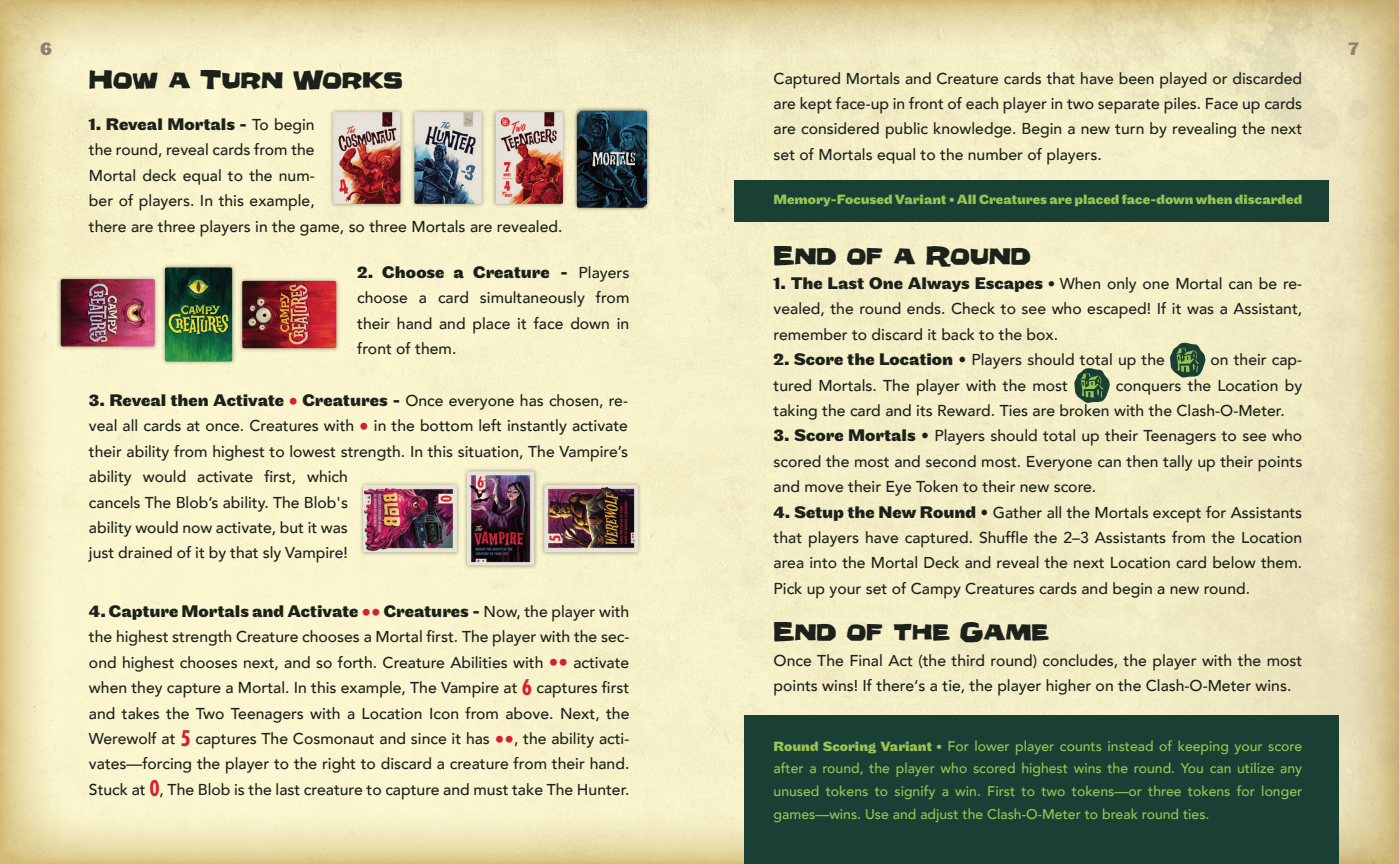
<style>
.page{position:relative;width:1399px;height:864px;background:#fff}
.page>*{position:absolute;margin:0;border:0;box-sizing:border-box;transform-origin:0 0}
.t1{font:700 24.5px "Underground";letter-spacing:-.01em;color:#1d211b}
.t2{font:700 19.25px "Maple";color:#8f7f6d}
.t3{font:700 17.5px "Maple";color:#1d211b}
.t4{font:500 15.75px/25.4px "Avenir";color:#1d211b}
.t5{font:500 14px/22.8px "Avenir";color:#98c552;text-align:justify}
.t6{font:700 14px "Maple";color:#98c552}
.s1{font-family:"Avenir";font-weight:500;font-size:15.75px}
.s2{font-family:"Avenir";font-weight:500;font-size:19.25px;color:#d81f30}
.s3{font-size:19.25px;color:#d81f30}
.s4{font-family:"Futura Std";font-weight:700;font-stretch:condensed;font-size:21px;color:#d81f30}
.s5{font-family:"Maple";font-weight:700;font-size:17.5px}
.s6{font-family:"Maple";font-weight:700}
</style>
<div class="page">
<img style="left:0;top:0;width:1399px;height:863px">
<div style="left:735px;top:180px;width:594px;height:42px;background:#1a4035"></div>
<div style="left:745px;top:714px;width:594px;height:149px;background:#1a4035"></div>
<svg style="left:1169px;top:342px;width:37px;height:35px"></svg>
<svg style="left:1074px;top:368px;width:36px;height:35px"></svg>
<div style="left:329px;top:108px;width:76px;height:100px;background:#1d211b;opacity:.4"></div>
<img style="left:333px;top:112px;width:67px;height:92px">
<div style="left:573px;top:109px;width:76px;height:103px;background:#ede8c2"></div>
<div style="left:574px;top:108px;width:76px;height:102px;background:#1d211b;opacity:.4"></div>
<div style="left:575px;top:106px;width:76px;height:103px;background:#1d211b;opacity:.4"></div>
<img style="left:580px;top:111px;width:67px;height:94px">
<div style="left:56px;top:275px;width:103px;height:76px;background:#1d211b;opacity:.4"></div>
<img style="left:61px;top:279px;width:94px;height:67px">
<div style="left:359px;top:480px;width:102px;height:76px;background:#1d211b;opacity:.4"></div>
<img style="left:363px;top:484px;width:94px;height:68px">
<div style="left:463px;top:467px;width:76px;height:102px;background:#1d211b;opacity:.4"></div>
<img style="left:467px;top:471px;width:67px;height:94px">
<div style="left:540px;top:480px;width:102px;height:76px;background:#1d211b;opacity:.4"></div>
<img style="left:544px;top:484px;width:94px;height:68px">
<div style="left:410px;top:108px;width:76px;height:100px;background:#1d211b;opacity:.4"></div>
<img style="left:414px;top:112px;width:68px;height:92px">
<div style="left:161px;top:263px;width:76px;height:102px;background:#1d211b;opacity:.4"></div>
<img style="left:165px;top:267px;width:67px;height:94px">
<div style="left:491px;top:108px;width:76px;height:100px;background:#1d211b;opacity:.4"></div>
<img style="left:496px;top:112px;width:67px;height:92px">
<div style="left:238px;top:276px;width:102px;height:76px;background:#1d211b;opacity:.4"></div>
<img style="left:242px;top:281px;width:94px;height:67px">
<p class="t2" style="left:40px;top:36px;width:13px">6</p>
<p class="t2" style="left:1349px;top:36px;width:11px">7</p>
<h1 class="t1" style="left:89px;top:60px;width:315px">How a Turn Works</h1>
<p class="t3" style="left:89px;top:113px;width:227px">1. Reveal Mortals - <span class="s1">To begin</span></p>
<p class="t4" style="left:89px;top:136px;width:475px">the round, reveal cards from the<br>Mortal deck equal to the num-<br>ber of players. In this example,<br>there are three players in the game, so three Mortals are revealed.</p>
<p class="t3" style="left:357px;top:261px;width:274px">2. Choose a Creature - <span class="s1">Players</span></p>
<p class="t4" style="left:357px;top:284px;width:274px;text-align:justify">choose a card simultaneously from their hand and place it face down in front of them.</p>
<p class="t3" style="left:89px;top:389px;width:541px">3. Reveal then Activate <span class="s2">•</span> Creatures - <span class="s1">Once everyone has chosen, re-</span></p>
<p class="t4" style="left:89px;top:412px;width:541px">veal all cards at once. Creatures with <span class="s3">•</span> in the bottom left instantly activate their ability from highest to lowest strength. In this situation, The Vampire’s ability would activate first, which<br>cancels The Blob’s ability. The Blob's<br>ability would now activate, but it was<br>just drained of it by that sly Vampire!</p>
<p class="t3" style="left:89px;top:600px;width:542px">4. Capture Mortals and Activate <span class="s2">••</span> Creatures - <span class="s1">Now, the player with</span></p>
<p class="t4" style="left:89px;top:623px;width:542px;text-align:justify">the highest strength Creature chooses a Mortal first. The player with the sec&shy;ond highest chooses next, and so forth. Creature Abilities with <span class="s3">••</span> activate when they capture a Mortal. In this example, The Vampire at <span class="s4">6</span> captures first and takes the Two Teenagers with a Location Icon from above. Next, the Werewolf at <span class="s4">5</span> captures The Cosmonaut and since it has <span class="s3">••</span>, the ability acti&shy;vates—forcing the player to the right to discard a creature from their hand.<br>Stuck at <span class="s4">0</span>, The Blob is the last creature to capture and must take The Hunter.</p>
<p class="t4" style="left:774px;top:65px;width:530px;text-align:justify">Captured Mortals and Creature cards that have been played or discarded are kept face-up in front of each player in two separate piles. Face up cards are considered public knowledge. Begin a new turn by revealing the next set of Mortals equal to the number of players.</p>
<p class="t6" style="left:774px;top:190px;width:530px">Memory-Focused Variant • All Creatures are placed face-down when discarded</p>
<h1 class="t1" style="left:774px;top:236px;width:259px">End of a Round</h1>
<p class="t3" style="left:774px;top:272px;width:530px">1. The Last One Always Escapes • <span class="s1">When only one Mortal can be re-</span></p>
<p class="t4" style="left:774px;top:295px;width:530px">vealed, the round ends. Check to see who escaped! If it was a Assistant, remember to discard it back to the box.</p>
<p class="t4" style="left:774px;top:346px;width:393px"><span class="s5">2. Score the Location</span> • Players should total up the</p>
<p class="t4" style="left:1210px;top:346px;width:93px">on their cap-</p>
<p class="t4" style="left:774px;top:371px;width:296px">tured Mortals. The player with the most</p>
<p class="t4" style="left:774px;top:371px;width:530px;text-indent:342px">conquers the Location by taking the card and its Reward. Ties are broken with the Clash-O-Meter.</p>
<p class="t4" style="left:774px;top:422px;width:530px;text-align:justify"><span class="s5">3. Score Mortals</span> • Players should total up their Teenagers to see who scored the most and second most. Everyone can then tally up their points and move their Eye Token to their new score.</p>
<p class="t4" style="left:774px;top:498px;width:530px;text-align:justify"><span class="s5">4. Setup the New Round</span> • Gather all the Mortals except for Assistants that players have captured. Shuffle the 2–3 Assistants from the Location area into the Mortal Deck and reveal the next Location card below them.<br>Pick up your set of Campy Creatures cards and begin a new round.</p>
<h1 class="t1" style="left:774px;top:612px;width:277px">End of the Game</h1>
<p class="t4" style="left:774px;top:646px;width:530px">Once The Final Act (the third round) concludes, the player with the most points wins! If there‘s a tie, the player higher on the Clash-O-Meter wins.</p>
<p class="t5" style="left:774px;top:733px;width:530px"><span class="s6">Round Scoring Variant •</span> For lower player counts instead of keeping your score after a round, the player who scored highest wins the round. You can utilize any unused tokens to signify a win. First to two tokens—or three tokens for longer games—wins. Use and adjust the Clash-O-Meter to break round ties.</p>
</div>
